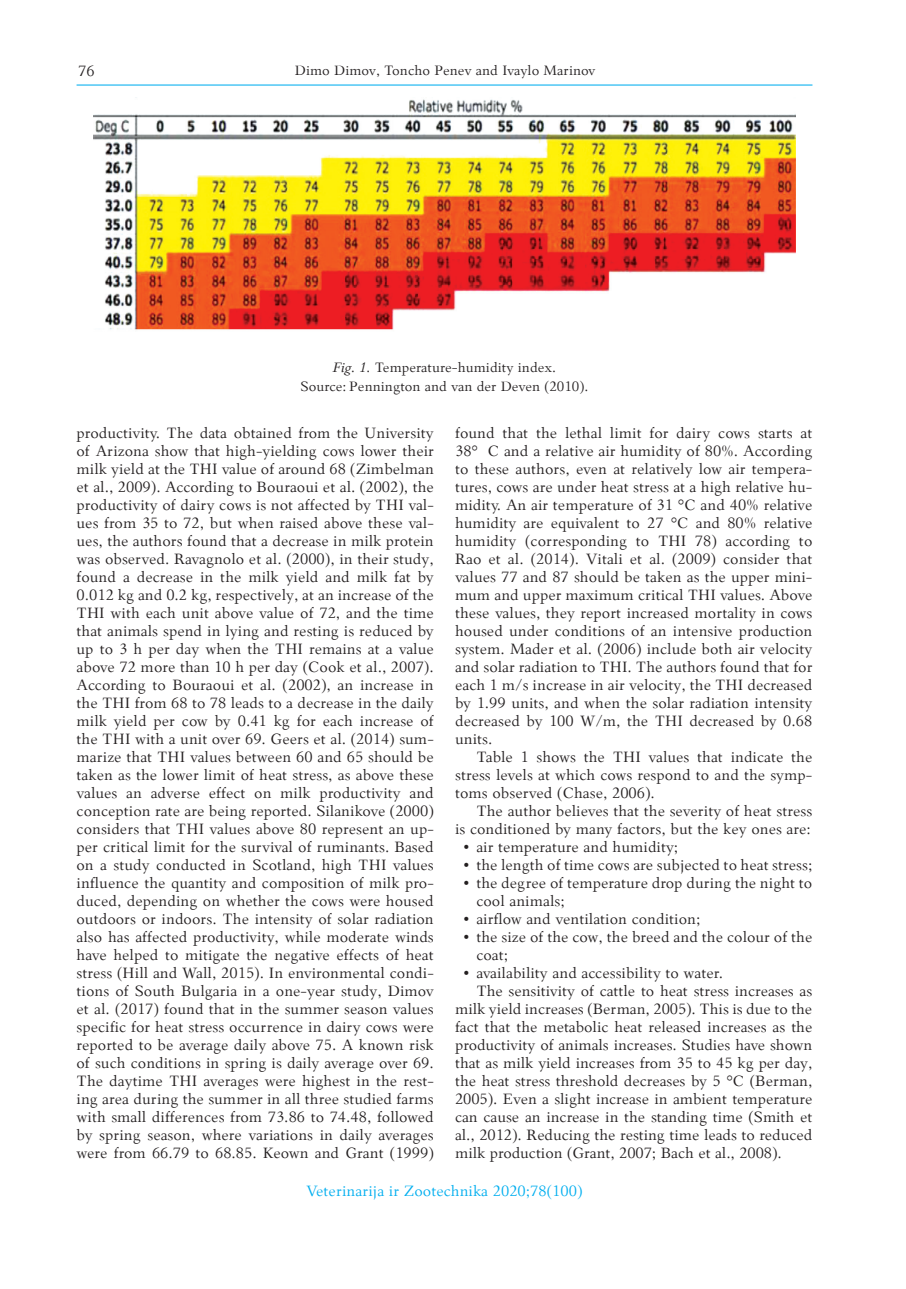
<style>
.page{position:relative;width:906px;height:1289px;background:#fff}
.page>*{position:absolute;margin:0;border:0;box-sizing:border-box;transform-origin:0 0}
.t1{font:16.5px/18px "Palemonas";letter-spacing:-.005em;color:#231f20;text-align:justify}
.t2{font:16.5px "Palemonas";color:#00aeef}
.t3{font:15px/19.2px "Palemonas";color:#231f20;text-align:center}
.s1{font-style:italic}
</style>
<div class="page">
<hr style="left:77px;top:84px;width:735px;height:2px;background:#00aeef">
<img style="left:94px;top:99px;width:701px;height:231px">
<p class="t1" style="left:78px;top:62px;width:18px">76</p>
<p class="t3" style="left:295px;top:60px;width:302px">Dimo Dimov, Toncho Penev and Ivaylo Marinov</p>
<p class="t3" style="left:301px;top:357px;width:289px"><span class="s1">Fig. 1.</span> Temperature-humidity index.<br>Source: Pennington and van der Deven (2010).</p>
<p class="t1" style="left:77px;top:423px;width:359px">productivity. The data obtained from the University of Arizona show that high-yielding cows lower their milk yield at the THI value of around 68 (Zimbelman et al., 2009). According to Bouraoui et al. (2002), the productivity of dairy cows is not affected by THI val&shy;ues from 35 to 72, but when raised above these val&shy;ues, the authors found that a decrease in milk protein was observed. Ravagnolo et al. (2000), in their study, found a decrease in the milk yield and milk fat by 0.012 kg and 0.2 kg, respectively, at an increase of the THI with each unit above value of 72, and the time that animals spend in lying and resting is reduced by up to 3 h per day when the THI remains at a value above 72 more than 10 h per day (Cook et al., 2007).<br>According to Bouraoui et al. (2002), an increase in the THI from 68 to 78 leads to a decrease in the daily milk yield per cow by 0.41 kg for each increase of the THI with a unit over 69. Geers et al. (2014) sum&shy;marize that THI values between 60 and 65 should be taken as the lower limit of heat stress, as above these values an adverse effect on milk productivity and conception rate are being reported. Silanikove (2000) considers that THI values above 80 represent an up&shy;per critical limit for the survival of ruminants. Based on a study conducted in Scotland, high THI values influence the quantity and composition of milk pro&shy;duced, depending on whether the cows were housed outdoors or indoors. The intensity of solar radiation also has affected productivity, while moderate winds have helped to mitigate the negative effects of heat stress (Hill and Wall, 2015). In environmental condi&shy;tions of South Bulgaria in a one-year study, Dimov et al. (2017) found that in the summer season values specific for heat stress occurrence in dairy cows were reported to be average daily above 75. A known risk of such conditions in spring is daily average over 69.<br>The daytime THI averages were highest in the rest&shy;ing area during the summer in all three studied farms with small differences from 73.86 to 74.48, followed by spring season, where variations in daily averages were from 66.79 to 68.85. Keown and Grant (1999)</p>
<p class="t1" style="left:455px;top:423px;width:359px">found that the lethal limit for dairy cows starts at 38° C and a relative air humidity of 80%. According to these authors, even at relatively low air tempera&shy;tures, cows are under heat stress at a high relative hu&shy;midity. An air temperature of 31 °C and 40% relative humidity are equivalent to 27 °C and 80% relative humidity (corresponding to THI 78) according to Rao et al. (2014). Vitali et al. (2009) consider that values 77 and 87 should be taken as the upper mini&shy;mum and upper maximum critical THI values. Above these values, they report increased mortality in cows housed under conditions of an intensive production system. Mader et al. (2006) include both air velocity and solar radiation to THI. The authors found that for each 1 m/s increase in air velocity, the THI decreased by 1.99 units, and when the solar radiation intensity decreased by 100 W/m, the THI decreased by 0.68 units.</p>
<p class="t1" style="left:455px;top:747px;width:359px;text-indent:21px">Table 1 shows the THI values that indicate the stress levels at which cows respond to and the symp&shy;toms observed (Chase, 2006).</p>
<p class="t1" style="left:455px;top:801px;width:359px;text-align:right">The author believes that the severity of heat stress<br>is conditioned by many factors, but the key ones are:</p>
<p class="t1" style="left:463px;top:837px;width:216px">• air temperature and humidity;</p>
<p class="t1" style="left:463px;top:855px;width:350px">• the length of time cows are subjected to heat stress;</p>
<p class="t1" style="left:476px;top:873px;width:337px;text-indent:-13px">• the degree of temperature drop during the night to cool animals;</p>
<p class="t1" style="left:463px;top:909px;width:238px">• airflow and ventilation condition;</p>
<p class="t1" style="left:476px;top:927px;width:337px;text-indent:-13px">• the size of the cow, the breed and the colour of the coat;</p>
<p class="t1" style="left:463px;top:963px;width:261px">• availability and accessibility to water.</p>
<p class="t1" style="left:476px;top:981px;width:337px">The sensitivity of cattle to heat stress increases as</p>
<p class="t1" style="left:455px;top:999px;width:359px">milk yield increases (Berman, 2005). This is due to the</p>
<p class="t1" style="left:455px;top:1017px;width:359px">fact that the metabolic heat released increases as the</p>
<p class="t1" style="left:455px;top:1035px;width:359px">productivity of animals increases. Studies have shown</p>
<p class="t1" style="left:455px;top:1053px;width:359px">that as milk yield increases from 35 to 45 kg per day,</p>
<p class="t1" style="left:455px;top:1071px;width:359px">the heat stress threshold decreases by 5 °C (Berman,</p>
<p class="t1" style="left:455px;top:1089px;width:359px">2005). Even a slight increase in ambient temperature</p>
<p class="t1" style="left:455px;top:1107px;width:359px">can cause an increase in the standing time (Smith et</p>
<p class="t1" style="left:455px;top:1125px;width:359px">al., 2012). Reducing the resting time leads to reduced</p>
<p class="t1" style="left:455px;top:1143px;width:328px">milk production (Grant, 2007; Bach et al., 2008).</p>
<p class="t2" style="left:306px;top:1179px;width:277px">Veterinarija ir Zootechnika 2020;78(100)</p>
</div>
